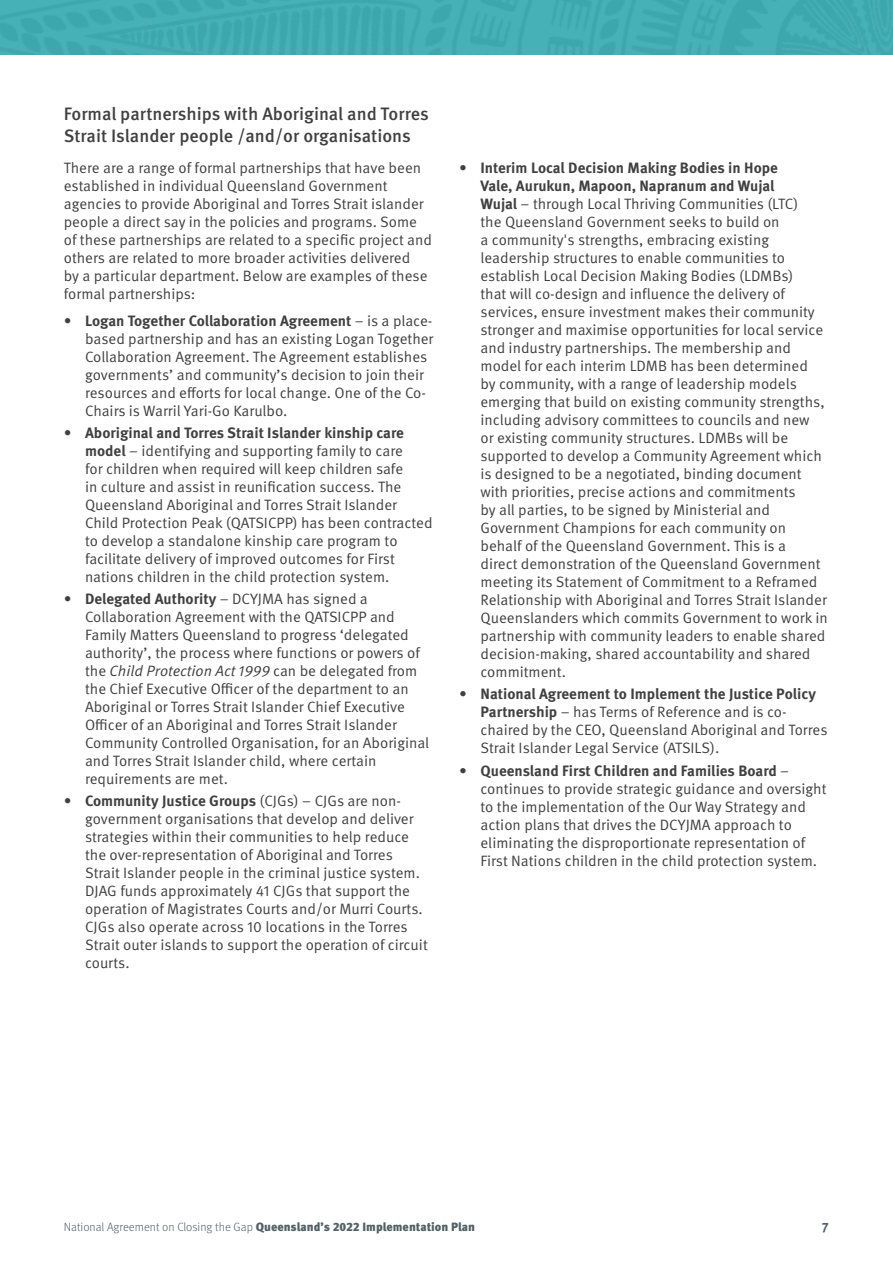
<style>
.page{position:relative;width:893px;height:1263px;background:#fff}
.page>*{position:absolute;margin:0;border:0;box-sizing:border-box;transform-origin:0 0}
.t1{font:500 18px/22.5px "Meta OT";color:#404040}
.t2{font:15px/18px "Meta OT Norm";color:#404040}
.t3{font:700 15px/18px "Meta OT";color:#404040;text-align:right}
.t4{font:15px "Meta OT Norm Ita";color:#404040}
.t5{font:700 13.5px "Meta OT";color:#526166}
.t6{font:900 12px "Meta OT";color:#526166}
.s1{font-family:"Meta OT Norm";font-weight:400}
.s2{font-family:"Meta OT";font-weight:700}
.s3{font-family:"Meta OT Norm"}
.s4{font-weight:300}
</style>
<div class="page">
<div style="left:0;top:0;width:893px;height:54px;background:#43adb3"></div>
<p class="t1" style="left:64px;top:103px;width:366px">Formal partnerships with Aboriginal and Torres<br>Strait Islander people /and/or organisations</p>
<p class="t2" style="left:64px;top:159px;width:370px">There are a range of formal partnerships that have been established in individual Queensland Government agencies to provide Aboriginal and Torres Strait islander people a direct say in the policies and programs. Some of these partnerships are related to a specific project and others are related to more broader activities delivered<br>by a particular department. Below are examples of these formal partnerships:</p>
<p class="t3" style="left:64px;top:312px;width:370px"><span class="s1">•</span> Logan Together Collaboration Agreement <span class="s1">– is a place-</span></p>
<p class="t2" style="left:85px;top:330px;width:350px">based partnership and has an existing Logan Together Collaboration Agreement. The Agreement establishes governments’ and community’s decision to join their resources and efforts for local change. One of the Co-Chairs is Warril Yari-Go Karulbo.</p>
<p class="t3" style="left:64px;top:424px;width:342px"><span class="s1">•</span> Aboriginal and Torres Strait Islander kinship care</p>
<p class="t2" style="left:85px;top:442px;width:349px"><span class="s2">model</span> – identifying and supporting family to care<br>for children when required will keep children safe<br>in culture and assist in reunification success. The Queensland Aboriginal and Torres Strait Islander Child Protection Peak (QATSICPP) has been contracted to develop a standalone kinship care program to facilitate delivery of improved outcomes for First nations children in the child protection system.</p>
<p class="t2" style="left:85px;top:590px;width:336px;text-indent:-21px">• <span class="s2">Delegated Authority</span> – DCYJMA has signed a Collaboration Agreement with the QATSICPP and Family Matters Queensland to progress ‘delegated authority’, the process where functions or powers of</p>
<p class="t4" style="left:85px;top:662px;width:334px"><span class="s3">the</span> Child Protection Act 1999 <span class="s3">can be delegated from</span></p>
<p class="t2" style="left:85px;top:680px;width:346px">the Chief Executive Officer of the department to an Aboriginal or Torres Strait Islander Chief Executive Officer of an Aboriginal and Torres Strait Islander Community Controlled Organisation, for an Aboriginal and Torres Strait Islander child, where certain requirements are met.</p>
<p class="t3" style="left:64px;top:792px;width:339px"><span class="s1">•</span> Community Justice Groups <span class="s1">(CJGs) – CJGs are non-</span></p>
<p class="t2" style="left:85px;top:810px;width:344px">government organisations that develop and deliver strategies within their communities to help reduce the over-representation of Aboriginal and Torres Strait Islander people in the criminal justice system.<br>DJAG funds approximately 41 CJGs that support the operation of Magistrates Courts and/or Murri Courts.<br>CJGs also operate across 10 locations in the Torres Strait outer islands to support the operation of circuit courts.</p>
<p class="t3" style="left:459px;top:159px;width:320px"><span class="s1">•</span> Interim Local Decision Making Bodies in Hope<br>Vale, Aurukun, Mapoon, Napranum and Wujal</p>
<p class="t2" style="left:480px;top:195px;width:349px"><span class="s2">Wujal</span> – through Local Thriving Communities (LTC)<br>the Queensland Government seeks to build on<br>a community's strengths, embracing existing leadership structures to enable communities to establish Local Decision Making Bodies (LDMBs)<br>that will co-design and influence the delivery of services, ensure investment makes their community stronger and maximise opportunities for local service and industry partnerships. The membership and model for each interim LDMB has been determined<br>by community, with a range of leadership models emerging that build on existing community strengths, including advisory committees to councils and new<br>or existing community structures. LDMBs will be supported to develop a Community Agreement which is designed to be a negotiated, binding document with priorities, precise actions and commitments<br>by all parties, to be signed by Ministerial and Government Champions for each community on behalf of the Queensland Government. This is a<br>direct demonstration of the Queensland Government meeting its Statement of Commitment to a Reframed Relationship with Aboriginal and Torres Strait Islander Queenslanders which commits Government to work in partnership with community leaders to enable shared decision-making, shared accountability and shared commitment.</p>
<p class="t3" style="left:459px;top:685px;width:358px"><span class="s1">•</span> National Agreement to Implement the Justice Policy</p>
<p class="t2" style="left:480px;top:703px;width:349px"><span class="s2">Partnership</span> – has Terms of Reference and is co&shy;chaired by the CEO, Queensland Aboriginal and Torres<br>Strait Islander Legal Service (ATSILS).</p>
<p class="t3" style="left:459px;top:762px;width:331px"><span class="s1">•</span> Queensland First Children and Families Board <span class="s1">–</span></p>
<p class="t2" style="left:480px;top:780px;width:347px">continues to provide strategic guidance and oversight to the implementation of the Our Way Strategy and action plans that drives the DCYJMA approach to eliminating the disproportionate representation of First Nations children in the child protection system.</p>
<p class="t6" style="left:64px;top:1219px;width:413px"><span class="s4">National Agreement on Closing the Gap</span> Queensland’s 2022 Implementation Plan</p>
<p class="t5" style="left:822px;top:1219px;width:8px">7</p>
</div>
